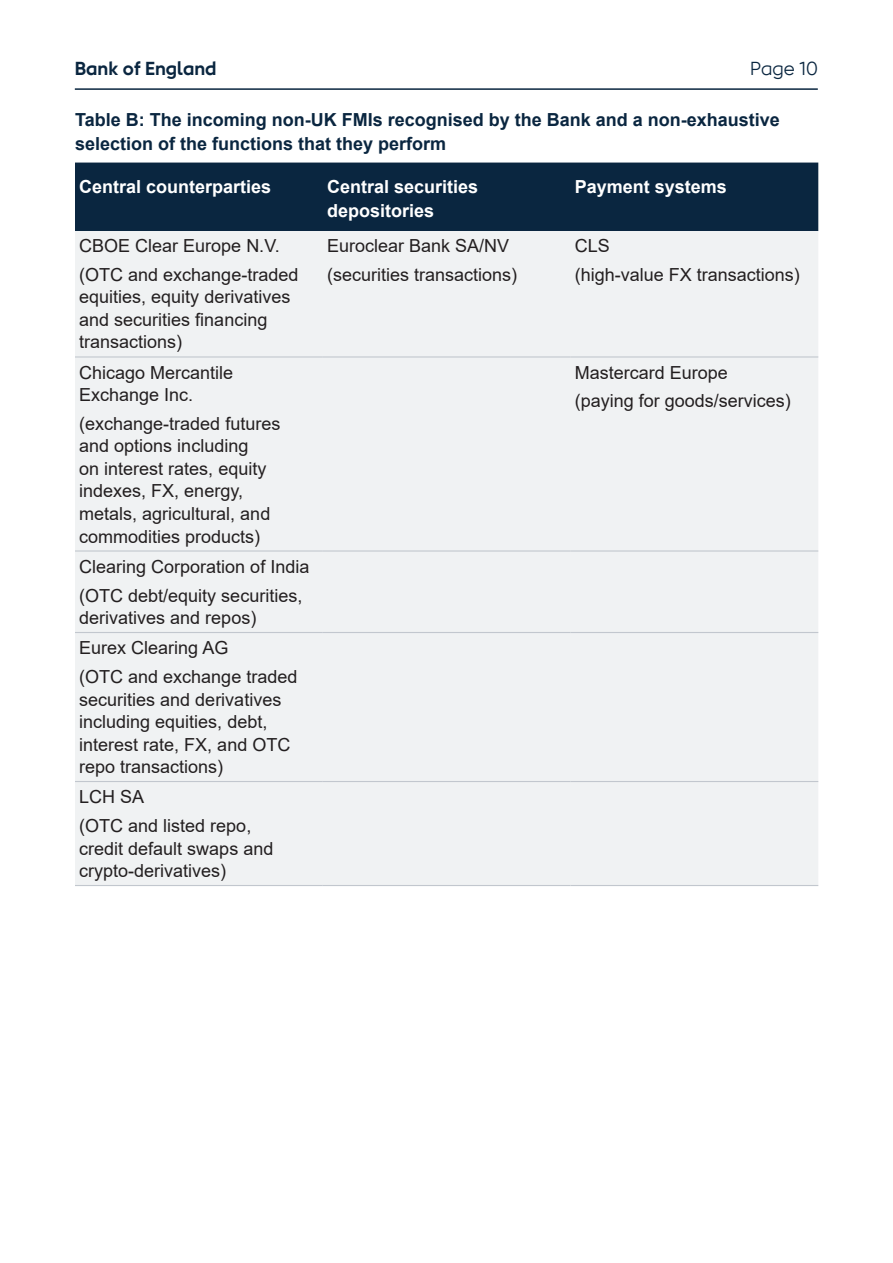
<style>
.page{position:relative;width:893px;height:1263px;background:#fff}
.page>*{position:absolute;margin:0;border:0;box-sizing:border-box;transform-origin:0 0}
.t1{font:700 18.75px "Gilroy For BOE";color:#0a2640}
.t2{font:18.75px "Gilroy For BOE";color:#0a2640}
.Table__Data{font:18px/22.5px "Arial";color:#231f20}
.Table_Title{font:700 18px/24px "Arial";color:#0a2640}
.Table_Header_row{font:700 18px/24px "Arial";color:#fff}
</style>
<div class="page">
<hr style="left:75px;top:88px;width:743px;height:2px;background:#0a2640">
<div style="left:75px;top:163px;width:743px;height:68px;background:#0a2640"></div>
<div style="left:75px;top:231px;width:743px;height:654px;background:#f0f2f3"></div>
<hr style="left:75px;top:356px;width:248px;height:2px;background:#c2c7ce">
<hr style="left:323px;top:356px;width:247px;height:2px;background:#c2c7ce">
<hr style="left:570px;top:356px;width:248px;height:2px;background:#c2c7ce">
<hr style="left:75px;top:550px;width:248px;height:2px;background:#c2c7ce">
<hr style="left:323px;top:550px;width:247px;height:2px;background:#c2c7ce">
<hr style="left:570px;top:550px;width:248px;height:2px;background:#c2c7ce">
<hr style="left:75px;top:632px;width:248px;height:1px;background:#c2c7ce">
<hr style="left:323px;top:632px;width:247px;height:1px;background:#c2c7ce">
<hr style="left:570px;top:632px;width:248px;height:1px;background:#c2c7ce">
<hr style="left:75px;top:781px;width:248px;height:1px;background:#c2c7ce">
<hr style="left:323px;top:781px;width:247px;height:1px;background:#c2c7ce">
<hr style="left:570px;top:781px;width:248px;height:1px;background:#c2c7ce">
<hr style="left:75px;top:885px;width:248px;height:1px;background:#c2c7ce">
<hr style="left:323px;top:885px;width:247px;height:1px;background:#c2c7ce">
<hr style="left:570px;top:885px;width:248px;height:1px;background:#c2c7ce">
<p class="t1" style="left:75px;top:57px;width:143px">Bank of England</p>
<p class="t2" style="left:750px;top:57px;width:69px">Page 10</p>
<p class="Table_Title" style="left:75px;top:108px;width:706px">Table B: The incoming non-UK FMIs recognised by the Bank and a non-exhaustive selection of the functions that they perform</p>
<p class="Table_Header_row" style="left:79px;top:175px;width:194px">Central counterparties</p>
<p class="Table_Header_row" style="left:327px;top:175px;width:153px">Central securities depositories</p>
<p class="Table_Header_row" style="left:575px;top:175px;width:154px">Payment systems</p>
<p class="Table__Data" style="left:79px;top:234px;width:202px">CBOE Clear Europe N.V.</p>
<p class="Table__Data" style="left:79px;top:263px;width:221px">(OTC and exchange-traded equities, equity derivatives and securities financing transactions)</p>
<p class="Table__Data" style="left:327px;top:234px;width:184px">Euroclear Bank SA/NV</p>
<p class="Table__Data" style="left:327px;top:263px;width:192px">(securities transactions)</p>
<p class="Table__Data" style="left:575px;top:234px;width:37px">CLS</p>
<p class="Table__Data" style="left:575px;top:263px;width:227px">(high-value FX transactions)</p>
<p class="Table__Data" style="left:79px;top:361px;width:156px">Chicago Mercantile<br>Exchange Inc.</p>
<p class="Table__Data" style="left:79px;top:412px;width:203px">(exchange-traded futures and options including<br>on interest rates, equity indexes, FX, energy, metals, agricultural, and commodities products)</p>
<p class="Table__Data" style="left:79px;top:555px;width:232px">Clearing Corporation of India</p>
<p class="Table__Data" style="left:79px;top:584px;width:225px">(OTC debt/equity securities, derivatives and repos)</p>
<p class="Table__Data" style="left:79px;top:636px;width:151px">Eurex Clearing AG</p>
<p class="Table__Data" style="left:79px;top:665px;width:220px">(OTC and exchange traded securities and derivatives including equities, debt, interest rate, FX, and OTC repo transactions)</p>
<p class="Table__Data" style="left:79px;top:785px;width:67px">LCH SA</p>
<p class="Table__Data" style="left:79px;top:814px;width:196px">(OTC and listed repo, credit default swaps and crypto‑derivatives)</p>
<p class="Table__Data" style="left:575px;top:361px;width:155px">Mastercard Europe</p>
<p class="Table__Data" style="left:575px;top:390px;width:218px">(paying for goods/services)</p>
</div>
